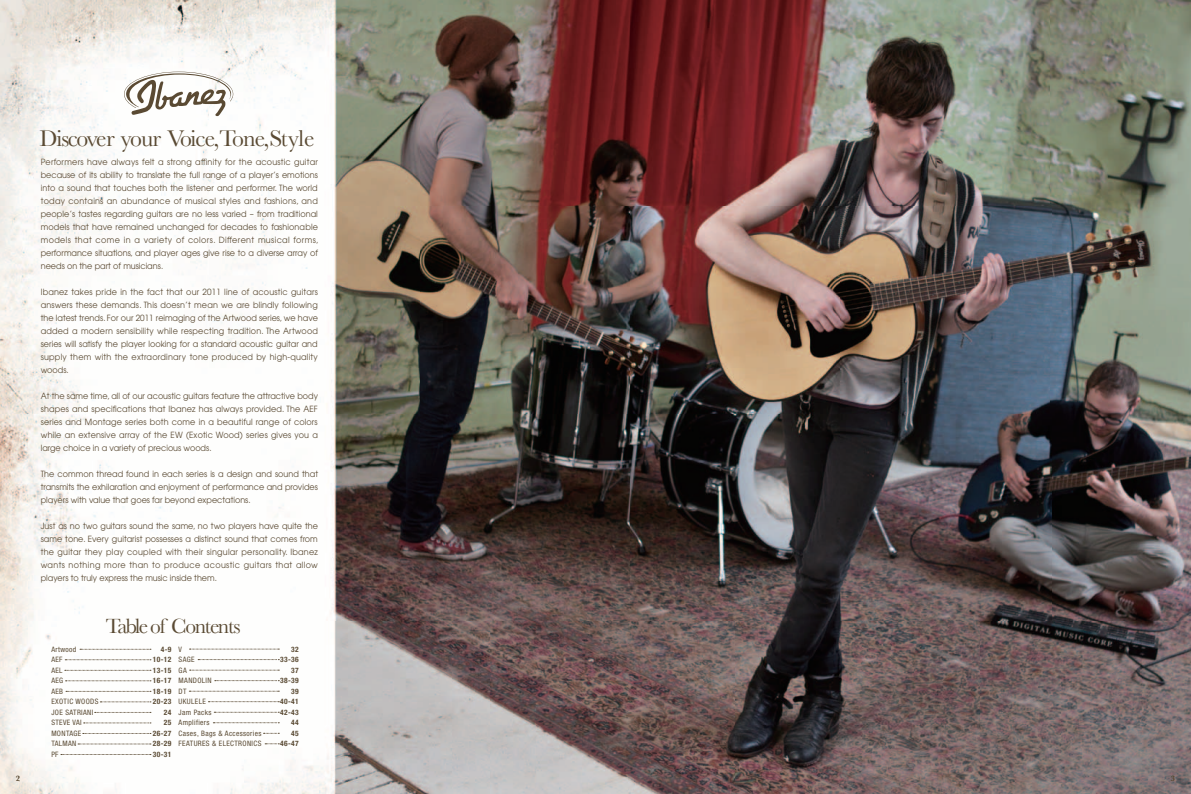
<style>
.page{position:relative;width:1191px;height:794px;background:#fff}
.page>*{position:absolute;margin:0;border:0;box-sizing:border-box;transform-origin:0 0}
.t1{font:23.7px "Baskerville";letter-spacing:-.04em;color:#5a4a33}
.t2{font:21.5px "Baskerville";letter-spacing:-.065em;color:#5a4a33}
.t3{font:8.5px/13px "Avant Garde";color:#5a4a33;text-align:justify;scale:.95 1}
.t4{font:700 8px "Baskerville";color:#5a4a33}
.t5{font:condensed 7.5px/10.5px "Helvetica Neue";letter-spacing:.05em;color:#5a4a33}
.t6{font:700 condensed 7.5px/10.5px "Helvetica Neue";letter-spacing:.05em;color:#5a4a33;text-align:right}
</style>
<div class="page">
<img style="left:0;top:0;width:1191px;height:794px">
<svg style="left:124px;top:72px;width:109px;height:44px"></svg>
<svg style="left:65px;top:670px;width:86px;height:1px"></svg>
<svg style="left:66px;top:680px;width:85px;height:1px"></svg>
<svg style="left:80px;top:649px;width:71px;height:1px"></svg>
<svg style="left:66px;top:691px;width:85px;height:1px"></svg>
<svg style="left:95px;top:712px;width:56px;height:1px"></svg>
<svg style="left:84px;top:722px;width:67px;height:1px"></svg>
<svg style="left:61px;top:754px;width:90px;height:1px"></svg>
<svg style="left:189px;top:649px;width:90px;height:1px"></svg>
<svg style="left:208px;top:701px;width:71px;height:1px"></svg>
<svg style="left:214px;top:712px;width:65px;height:1px"></svg>
<svg style="left:189px;top:691px;width:90px;height:1px"></svg>
<svg style="left:198px;top:659px;width:81px;height:1px"></svg>
<svg style="left:190px;top:670px;width:89px;height:1px"></svg>
<svg style="left:78px;top:743px;width:73px;height:1px"></svg>
<svg style="left:215px;top:680px;width:64px;height:1px"></svg>
<svg style="left:213px;top:722px;width:66px;height:1px"></svg>
<svg style="left:263px;top:733px;width:16px;height:1px"></svg>
<svg style="left:265px;top:743px;width:14px;height:1px"></svg>
<svg style="left:83px;top:733px;width:68px;height:1px"></svg>
<svg style="left:100px;top:701px;width:51px;height:1px"></svg>
<svg style="left:65px;top:659px;width:86px;height:1px"></svg>
<h1 class="t1" style="left:39px;top:125px;width:277px">Discover your Voice,Tone,Style</h1>
<p class="t3" style="left:41px;top:156px;width:294px">Performers have always felt a strong affinity for the acoustic guitar because of its ability to translate the full range of a player’s emotions into a sound that touches both the listener and performer. The world today contains an abundance of musical styles and fashions, and people’s tastes regarding guitars are no less varied – from traditional models that have remained unchanged for decades to fashionable models that come in a variety of colors. Different musical forms, performance situations, and player ages give rise to a diverse array of needs on the part of musicians.</p>
<p class="t3" style="left:41px;top:286px;width:293px">Ibanez takes pride in the fact that our 2011 line of acoustic guitars answers these demands. This doesn’t mean we are blindly following the latest trends. For our 2011 reimaging of the Artwood series, we have added a modern sensibility while respecting tradition. The Artwood series will satisfy the player looking for a standard acoustic guitar and supply them with the extraordinary tone produced by high-quality woods.</p>
<p class="t3" style="left:41px;top:390px;width:293px">At the same time, all of our acoustic guitars feature the attractive body shapes and specifications that Ibanez has always provided. The AEF series and Montage series both come in a beautiful range of colors while an extensive array of the EW (Exotic Wood) series gives you a large choice in a variety of precious woods.</p>
<p class="t3" style="left:41px;top:468px;width:293px">The common thread found in each series is a design and sound that transmits the exhilaration and enjoyment of performance and provides players with value that goes far beyond expectations.</p>
<p class="t3" style="left:41px;top:520px;width:293px">Just as no two guitars sound the same, no two players have quite the same tone. Every guitarist possesses a distinct sound that comes from the guitar they play coupled with their singular personality. Ibanez wants nothing more than to produce acoustic guitars that allow players to truly express the music inside them.</p>
<h2 class="t2" style="left:106px;top:613px;width:136px">Table of Contents</h2>
<p class="t5" style="left:51px;top:643px;width:49px">Artwood<br>AEF<br>AEL<br>AEG<br>AEB<br>EXOTIC WOODS<br>JOE SATRIANI<br>STEVE VAI<br>MONTAGE<br>TALMAN<br>PF</p>
<p class="t5" style="left:179px;top:643px;width:84px">V<br>SAGE<br>GA<br>MANDOLIN<br>DT<br>UKULELE<br>Jam Packs<br>Amplifiers<br>Cases, Bags &amp; Accessories<br>FEATURES &amp; ELECTRONICS</p>
<p class="t6" style="left:153px;top:643px;width:20px">4-9<br>10-12<br>13-15<br>16-17<br>18-19<br>20-23<br>24<br>25<br>26-27<br>28-29<br>30-31</p>
<p class="t6" style="left:280px;top:643px;width:20px">32<br>33-36<br>37<br>38-39<br>39<br>40-41<br>42-43<br>44<br>45<br>46-47</p>
<p class="t4" style="left:16px;top:773px;width:6px">2</p>
<p class="t4" style="left:1171px;top:773px;width:6px">3</p>
</div>
